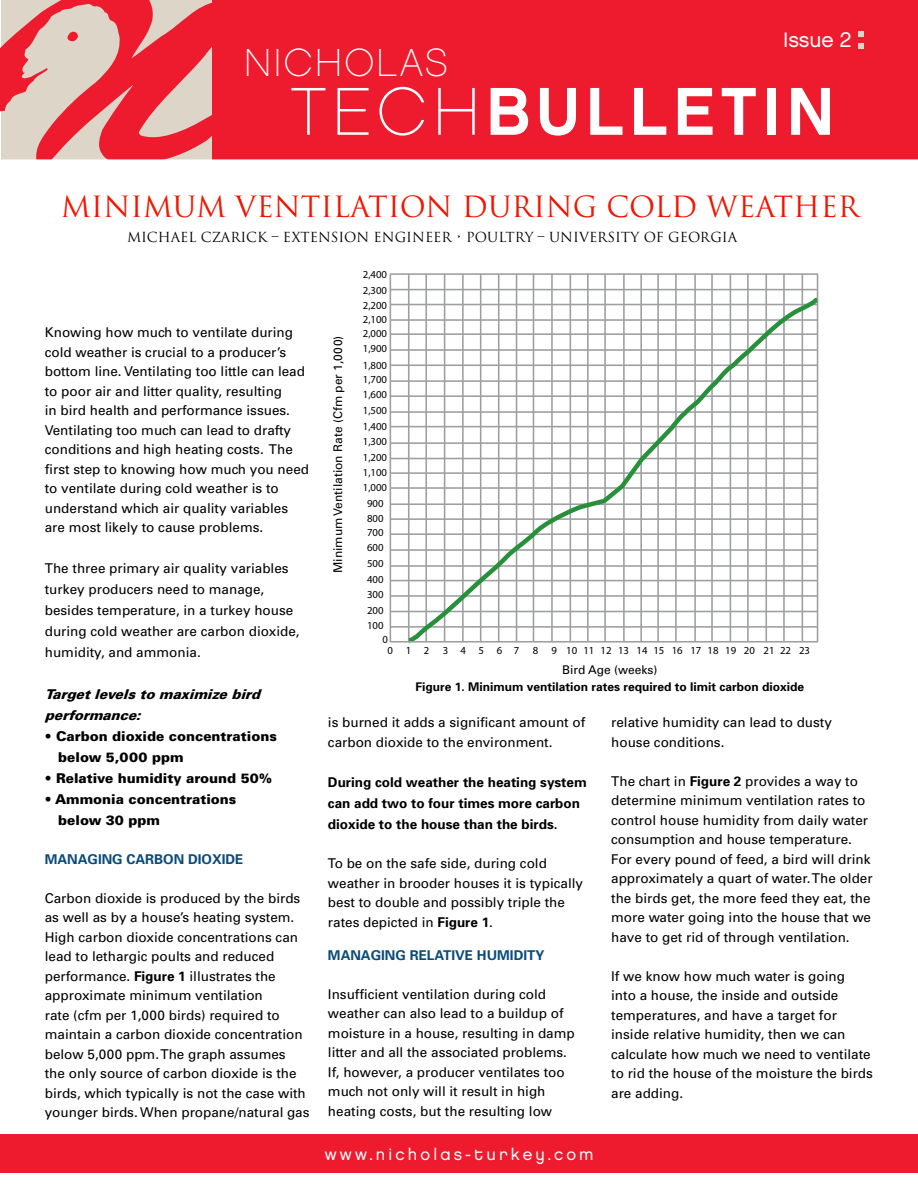
<style>
.page{position:relative;width:918px;height:1188px;background:#fff}
.page>*{position:absolute;margin:0;border:0;box-sizing:border-box;transform-origin:0 0}
.t1{font:67.5px "Chalet New York Nineteen Eighty";letter-spacing:.09em;color:#fff}
.t2{font:39px "Chalet Paris Nineteen Eighty";letter-spacing:.06em;color:#fff}
.t3{font:28.5px "Trajan";color:#f11500}
.t4{font:21px "Chalet London Nineteen Eighty";letter-spacing:-.005em;color:#fff}
.t5{font:16.5px "Chalet London Nineteen Eighty";letter-spacing:.19em;color:#fff}
.t6{font:13.5px/19.5px "Univers";color:#000}
.t7{font:900 13.5px/21px "Univers";color:#000}
.t8{font:700 13.5px/21px "Univers";color:#000}
.t9{font:13.5px "Trajan";color:#000}
.t10{font:700 13.5px "Univers";color:#0b4b79}
.t11{font:italic 900 13.5px/21px "Univers";color:#000}
.t12{font:700 12px "Univers";color:#000}
.t13{font:12px "Univers";color:#000}
.t14{font:10.8px/14.9px "Myriad";color:#000}
.t15{font:10.8px "Myriad";letter-spacing:1.17em;color:#000}
.s1{font-family:"Chalet Paris Nineteen Eighty"}
.s2{font-weight:700}
</style>
<div class="page">
<div style="left:0;top:1134px;width:918px;height:39px;background:#ed1b2d"></div>
<svg style="left:0;top:0;width:918px;height:160px;background:#eb3241"></svg>
<hr style="left:390px;top:626px;width:428px;height:2px;background:#9d9fa1">
<hr style="left:390px;top:611px;width:428px;height:1px;background:#9d9fa1">
<hr style="left:390px;top:595px;width:428px;height:2px;background:#9d9fa1">
<hr style="left:390px;top:580px;width:428px;height:1px;background:#9d9fa1">
<hr style="left:390px;top:565px;width:428px;height:2px;background:#9d9fa1">
<hr style="left:390px;top:549px;width:428px;height:2px;background:#9d9fa1">
<hr style="left:390px;top:533px;width:428px;height:2px;background:#9d9fa1">
<hr style="left:390px;top:518px;width:428px;height:2px;background:#9d9fa1">
<hr style="left:390px;top:503px;width:428px;height:2px;background:#9d9fa1">
<hr style="left:390px;top:487px;width:428px;height:2px;background:#9d9fa1">
<hr style="left:390px;top:472px;width:428px;height:2px;background:#9d9fa1">
<hr style="left:390px;top:458px;width:428px;height:1px;background:#9d9fa1">
<hr style="left:390px;top:442px;width:428px;height:2px;background:#9d9fa1">
<hr style="left:390px;top:426px;width:428px;height:1px;background:#9d9fa1">
<hr style="left:390px;top:411px;width:428px;height:2px;background:#9d9fa1">
<hr style="left:390px;top:395px;width:428px;height:2px;background:#9d9fa1">
<hr style="left:390px;top:380px;width:428px;height:2px;background:#9d9fa1">
<hr style="left:390px;top:364px;width:428px;height:2px;background:#9d9fa1">
<hr style="left:390px;top:349px;width:428px;height:2px;background:#9d9fa1">
<hr style="left:390px;top:333px;width:428px;height:2px;background:#9d9fa1">
<hr style="left:390px;top:319px;width:428px;height:2px;background:#9d9fa1">
<hr style="left:390px;top:304px;width:428px;height:1px;background:#9d9fa1">
<hr style="left:390px;top:289px;width:428px;height:1px;background:#9d9fa1">
<hr style="left:390px;top:273px;width:428px;height:2px;background:#9d9fa1">
<hr style="left:408px;top:274px;width:2px;height:368px;background:#9d9fa1">
<hr style="left:425px;top:274px;width:2px;height:368px;background:#9d9fa1">
<hr style="left:444px;top:274px;width:1px;height:368px;background:#9d9fa1">
<hr style="left:462px;top:274px;width:2px;height:368px;background:#9d9fa1">
<hr style="left:480px;top:274px;width:1px;height:368px;background:#9d9fa1">
<hr style="left:498px;top:274px;width:2px;height:368px;background:#9d9fa1">
<hr style="left:516px;top:274px;width:1px;height:368px;background:#9d9fa1">
<hr style="left:533px;top:274px;width:1px;height:368px;background:#9d9fa1">
<hr style="left:551px;top:274px;width:2px;height:368px;background:#9d9fa1">
<hr style="left:570px;top:274px;width:1px;height:368px;background:#9d9fa1">
<hr style="left:587px;top:274px;width:2px;height:368px;background:#9d9fa1">
<hr style="left:604px;top:274px;width:2px;height:368px;background:#9d9fa1">
<hr style="left:623px;top:274px;width:2px;height:368px;background:#9d9fa1">
<hr style="left:640px;top:274px;width:2px;height:368px;background:#9d9fa1">
<hr style="left:657px;top:274px;width:2px;height:368px;background:#9d9fa1">
<hr style="left:675px;top:274px;width:2px;height:368px;background:#9d9fa1">
<hr style="left:694px;top:274px;width:2px;height:368px;background:#9d9fa1">
<hr style="left:711px;top:274px;width:2px;height:368px;background:#9d9fa1">
<hr style="left:730px;top:274px;width:1px;height:368px;background:#9d9fa1">
<hr style="left:747px;top:274px;width:2px;height:368px;background:#9d9fa1">
<hr style="left:765px;top:274px;width:2px;height:368px;background:#9d9fa1">
<hr style="left:783px;top:274px;width:2px;height:368px;background:#9d9fa1">
<hr style="left:802px;top:274px;width:1px;height:368px;background:#9d9fa1">
<hr style="left:817px;top:274px;width:1px;height:368px;background:#9d9fa1">
<svg style="left:404px;top:294px;width:415px;height:348px"></svg>
<hr style="left:390px;top:641px;width:428px;height:2px;background:#9d9fa1">
<hr style="left:390px;top:274px;width:1px;height:368px;background:#9d9fa1">
<h3 class="t4" style="left:783px;top:27px;width:70px">Issue 2</h3>
<h2 class="t2" style="left:244px;top:40px;width:206px">NICHOLAS</h2>
<h1 class="t1" style="left:291px;top:70px;width:545px"><span class="s1">TECH</span> BULLETIN</h1>
<h3 class="t3" style="left:61px;top:189px;width:800px">MINIMUM VENTILATION DURING COLD WEATHER</h3>
<p class="t9" style="left:127px;top:229px;width:612px">MICHAEL CZARICK – EXTENSION ENGINEER • POULTRY – UNIVERSITY OF GEORGIA</p>
<p class="t6" style="left:45px;top:322px;width:266px">Knowing how much to ventilate during cold weather is crucial to a producer’s bottom line. Ventilating too little can lead to poor air and litter quality, resulting<br>in bird health and performance issues.<br>Ventilating too much can lead to drafty conditions and high heating costs. The first step to knowing how much you need to ventilate during cold weather is to understand which air quality variables are most likely to cause problems.</p>
<p class="t6" style="left:45px;top:557px;width:256px;line-height:21px">The three primary air quality variables turkey producers need to manage, besides temperature, in a turkey house during cold weather are carbon dioxide, humidity, and ammonia.</p>
<p class="t11" style="left:45px;top:683px;width:222px">Targetlevelstomaximizebird performance:</p>
<p class="t7" style="left:58px;top:725px;width:220px;text-indent:-13px">• Carbon dioxide concentrations below 5,000 ppm</p>
<p class="t7" style="left:45px;top:767px;width:229px">• Relative humidity around 50%</p>
<p class="t7" style="left:58px;top:788px;width:180px;text-indent:-13px">• Ammonia concentrations below 30 ppm</p>
<p class="t10" style="left:45px;top:850px;width:200px">Managing Carbon Dioxide</p>
<p class="t6" style="left:45px;top:888px;width:266px">Carbon dioxide is produced by the birds as well as by a house’s heating system.<br>High carbon dioxide concentrations can lead to lethargic poults and reduced performance. <span class="s2">Figure 1</span> illustrates the approximate minimum ventilation<br>rate (cfm per 1,000 birds) required to maintain a carbon dioxide concentration below 5,000 ppm. The graph assumes<br>the only source of carbon dioxide is the birds, which typically is not the case with younger birds. When propane/natural gas</p>
<p class="t13" style="left:330px;top:573px;width:239px;rotate:-90deg">Minimum Ventilation Rate (Cfm per 1,000)</p>
<p class="t14" style="left:363px;top:267px;width:26px;line-height:15.6px">2,400<br>2,300</p>
<p class="t14" style="left:363px;top:327px;width:26px">2,000<br>1,900</p>
<p class="t14" style="left:363px;top:358px;width:26px;text-align:justify">1,800<br>1,700<br>1,600</p>
<p class="t14" style="left:363px;top:403px;width:26px;line-height:16.4px">1,500<br>1,400</p>
<p class="t14" style="left:363px;top:434px;width:26px;line-height:15.8px">1,300<br>1,200</p>
<p class="t14" style="left:363px;top:465px;width:26px;line-height:15.5px;text-align:center">1,100<br>1,000<br>900<br>800</p>
<p class="t14" style="left:367px;top:525px;width:18px">700<br>600</p>
<p class="t14" style="left:367px;top:556px;width:18px">500</p>
<p class="t14" style="left:367px;top:572px;width:18px">400</p>
<p class="t14" style="left:367px;top:587px;width:18px">300</p>
<p class="t14" style="left:367px;top:603px;width:18px">200</p>
<p class="t14" style="left:367px;top:618px;width:18px">100</p>
<p class="t14" style="left:382px;top:633px;width:7px">0</p>
<p class="t14" style="left:363px;top:299px;width:26px;line-height:14px">2,200<br>2,100</p>
<p class="t15" style="left:388px;top:645px;width:133px">01234567</p>
<p class="t14" style="left:533px;top:643px;width:279px">8 9 10111213 1415 16 171819 20 2122 23</p>
<p class="t13" style="left:562px;top:662px;width:97px">Bird Age (weeks)</p>
<p class="t12" style="left:416px;top:679px;width:390px">Figure 1. Minimum ventilation rates required to limit carbon dioxide</p>
<p class="t6" style="left:328px;top:712px;width:259px">is burned it adds a significant amount of carbon dioxide to the environment.</p>
<p class="t8" style="left:328px;top:771px;width:260px">During cold weather the heating system can add two to four times more carbon dioxide to the house than the birds.</p>
<p class="t6" style="left:328px;top:853px;width:257px">To be on the safe side, during cold weather in brooder houses it is typically best to double and possibly triple the rates depicted in <span class="s2">Figure 1</span>.</p>
<p class="t10" style="left:328px;top:946px;width:218px">Managing Relative Humidity</p>
<p class="t6" style="left:328px;top:984px;width:248px">Insufficient ventilation during cold weather can also lead to a buildup of moisture in a house, resulting in damp litter and all the associated problems.<br>If, however, a producer ventilates too much not only will it result in high heating costs, but the resulting low</p>
<p class="t5" style="left:325px;top:1145px;width:271px">www.nicholas-turkey.com</p>
<p class="t6" style="left:611px;top:712px;width:222px">relative humidity can lead to dusty house conditions.</p>
<p class="t6" style="left:611px;top:771px;width:263px">The chart in <span class="s2">Figure 2</span> provides a way to determine minimum ventilation rates to control house humidity from daily water consumption and house temperature.<br>For every pound of feed, a bird will drink approximately a quart of water. The older the birds get, the more feed they eat, the more water going into the house that we have to get rid of through ventilation.</p>
<p class="t6" style="left:611px;top:966px;width:263px">If we know how much water is going into a house, the inside and outside temperatures, and have a target for inside relative humidity, then we can calculate how much we need to ventilate to rid the house of the moisture the birds are adding.</p>
</div>
